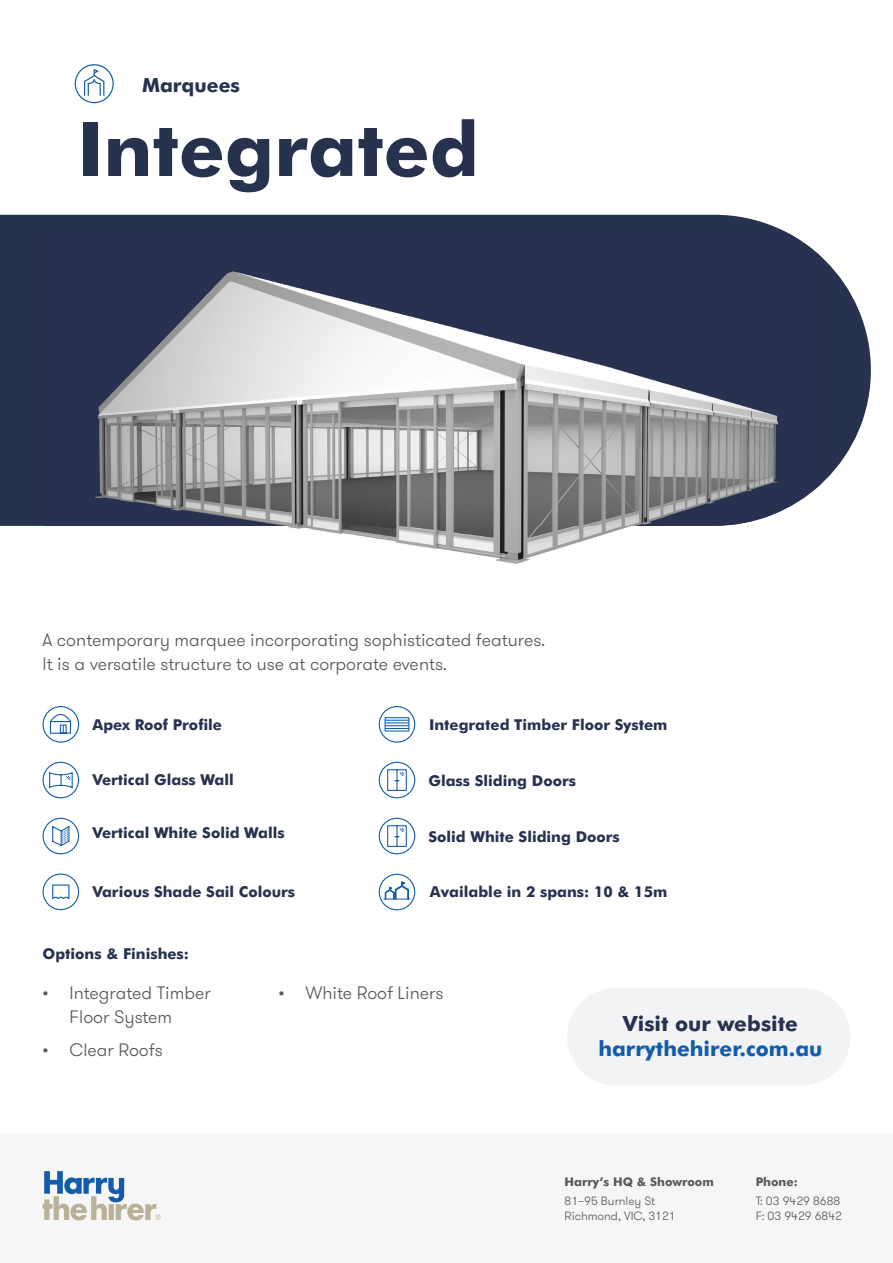
<style>
.page{position:relative;width:893px;height:1263px;background:#fff}
.page>*{position:absolute;margin:0;border:0;box-sizing:border-box;transform-origin:0 0}
.t1{font:700 75px "Futura BT";color:#27324f}
.t2{font:700 21px "Futura BT";color:#135cab}
.t3{font:700 21px "Futura BT";color:#27324f}
.t4{font:700 19.5px "Futura BT";color:#27324f}
.t5{font:300 18px/24px "GT Walsheim";color:#57585a}
.t6{font:700 15px "Futura BT";color:#27324f}
.t7{font:300 12px/15px "GT Walsheim";color:#57585a}
.t8{font:700 12px "Futura BT";color:#57585a}
</style>
<div class="page">
<div style="left:0;top:1133px;width:893px;height:130px;background:#f6f6f7"></div>
<svg style="left:0;top:215px;width:871px;height:311px;fill:#27324f"></svg>
<svg style="left:43px;top:1171px;width:118px;height:49px"></svg>
<svg style="left:75px;top:64px;width:39px;height:39px"></svg>
<div style="left:567px;top:988px;width:283px;height:97px;background:#f1f3f5"></div>
<svg style="left:43px;top:762px;width:36px;height:36px"></svg>
<svg style="left:43px;top:818px;width:36px;height:36px"></svg>
<svg style="left:43px;top:873px;width:36px;height:37px"></svg>
<svg style="left:43px;top:706px;width:36px;height:37px"></svg>
<svg style="left:379px;top:818px;width:36px;height:36px"></svg>
<svg style="left:379px;top:762px;width:36px;height:36px"></svg>
<svg style="left:379px;top:874px;width:36px;height:36px"></svg>
<img style="left:44px;top:428px;width:414px;height:124px">
<img style="left:458px;top:526px;width:173px;height:38px">
<img style="left:44px;top:232px;width:621px;height:196px">
<img style="left:665px;top:232px;width:156px;height:294px">
<img style="left:458px;top:428px;width:208px;height:98px">
<svg style="left:379px;top:706px;width:36px;height:37px"></svg>
<h3 class="t4" style="left:142px;top:73px;width:100px">Marquees</h3>
<h1 class="t1" style="left:77px;top:104px;width:404px">Integrated</h1>
<p class="t5" style="left:43px;top:628px;width:504px">A contemporary marquee incorporating sophisticated features. lt is a versatile structure to use at corporate events.</p>
<p class="t6" style="left:93px;top:715px;width:131px">Apex Roof Profile</p>
<p class="t6" style="left:429px;top:715px;width:240px">Integrated Timber Floor System</p>
<p class="t6" style="left:93px;top:771px;width:143px">Vertical Glass Wall</p>
<p class="t6" style="left:428px;top:771px;width:149px">Glass Sliding Doors</p>
<p class="t6" style="left:93px;top:824px;width:194px">Vertical White Solid Walls</p>
<p class="t6" style="left:428px;top:827px;width:193px">Solid White Sliding Doors</p>
<p class="t6" style="left:93px;top:882px;width:204px">Various Shade Sail Colours</p>
<p class="t6" style="left:430px;top:882px;width:239px">Available in 2 spans: 10 &amp; 15m</p>
<p class="t6" style="left:43px;top:944px;width:148px">Options &amp; Finishes:</p>
<p class="t5" style="left:70px;top:981px;width:143px;text-indent:-27px">• Integrated Timber<br>Floor System</p>
<p class="t5" style="left:43px;top:1038px;width:122px">• Clear Roofs</p>
<p class="t5" style="left:278px;top:981px;width:167px">• White Roof Liners</p>
<h2 class="t3" style="left:623px;top:1011px;width:176px">Visit our website</h2>
<h2 class="t2" style="left:598px;top:1036px;width:226px">harrythehirer.com.au</h2>
<p class="t8" style="left:564px;top:1174px;width:151px">Harry’s HQ &amp; Showroom</p>
<p class="t7" style="left:564px;top:1193px;width:113px">81–95 Burnley St<br>Richmond, VIC, 3121</p>
<p class="t8" style="left:756px;top:1174px;width:44px">Phone:</p>
<p class="t7" style="left:756px;top:1193px;width:88px">T: 03 9429 8688<br>F: 03 9429 6842</p>
</div>
